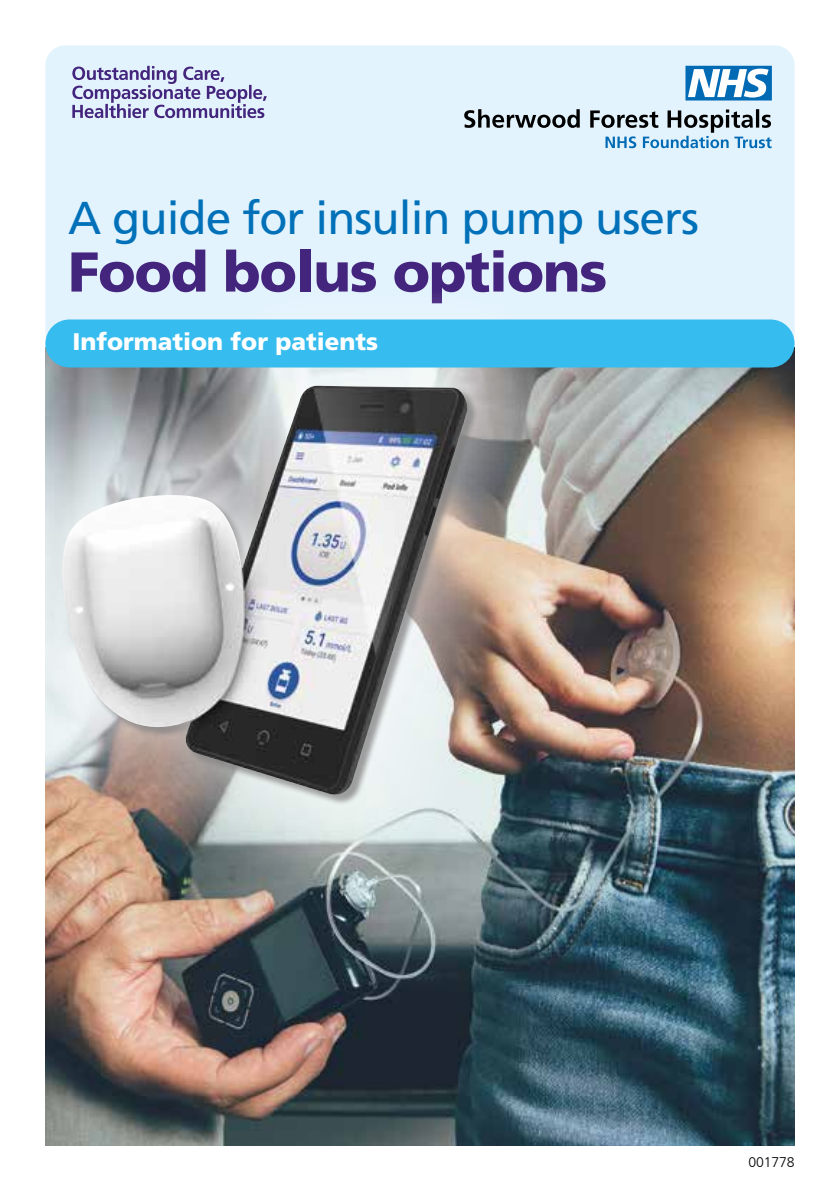
<style>
.page{position:relative;width:840px;height:1191px;background:#fff}
.page>*{position:absolute;margin:0;border:0;box-sizing:border-box;transform-origin:0 0}
.t1{font:900 56px "Frutiger LT Com";letter-spacing:-.02em;color:#44257d}
.t2{font:46px "Frutiger LT Com";letter-spacing:-.02em;color:#0071b9}
.t3{font:900 24px "Frutiger LT Com";color:#fff}
.t4{font:300 14px "Frutiger LT Com";letter-spacing:-.01em;color:#000}
</style>
<div class="page">
<div style="left:45px;top:45px;width:749px;height:309px;background:#e3f3fd;border-radius:20px"></div>
<svg style="left:464px;top:109px;width:307px;height:39px"></svg>
<svg style="left:685px;top:66px;width:86px;height:34px"></svg>
<img style="left:45px;top:348px;width:749px;height:797px">
<div style="left:0;top:288px;width:565px;height:604px;background:#fff;opacity:.75"></div>
<img style="left:62px;top:386px;width:405px;height:408px">
<div style="left:45px;top:319px;width:749px;height:48px;background:#36bcee;border-radius:24px"></div>
<svg style="left:72px;top:66px;width:194px;height:52px"></svg>
<p class="t2" style="left:68px;top:190px;width:632px">A guide for insulin pump users</p>
<p class="t1" style="left:68px;top:238px;width:540px">Food bolus options</p>
<p class="t3" style="left:72px;top:327px;width:307px">Information for patients</p>
<p class="t4" style="left:748px;top:1153px;width:48px">001778</p>
</div>
